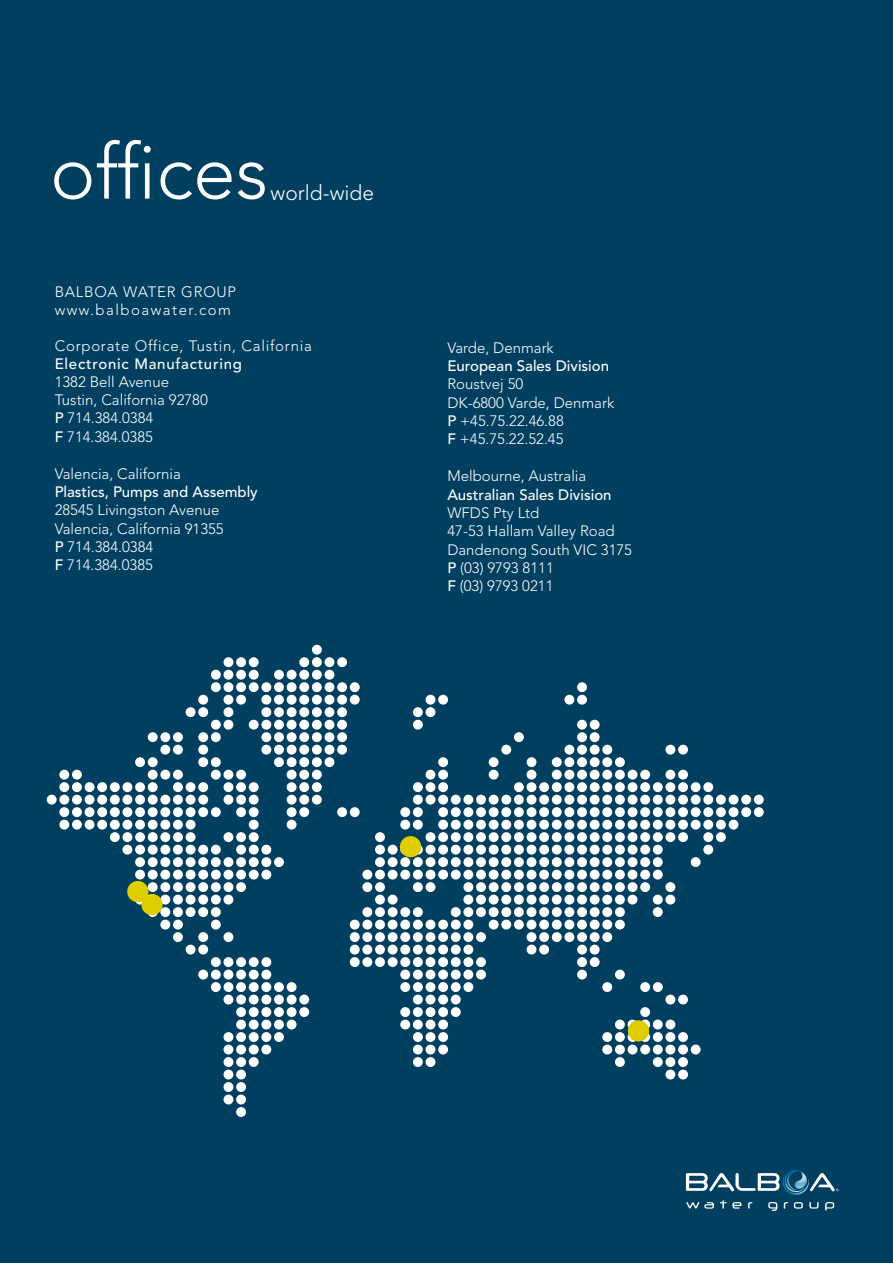
<style>
.page{position:relative;width:893px;height:1263px;background:#003f5f}
.page>*{position:absolute;margin:0;border:0;box-sizing:border-box;transform-origin:0 0}
.t1{font:300 76.35px "Avenir LT Std";color:#fff}
.t2{font:300 21px "Avenir LT Std";color:#fff}
.t3{font:300 15px/18.3px "Avenir LT Std";color:#fff}
.t4{font:500 15px "Avenir LT Std";color:#fff}
.t5{font:300 15px/18px "Avenir LT Std";letter-spacing:.1em;color:#fff}
.t6{font:300 15px "Avenir LT Std";letter-spacing:.05em;color:#fff}
.t7{font:500 15px "Avenir LT Std";letter-spacing:.05em;color:#fff}
.s1{font-weight:500}
</style>
<div class="page">
<svg style="left:686px;top:1169px;width:153px;height:41px"></svg>
<svg style="left:47px;top:645px;width:717px;height:472px"></svg>
<div style="left:127px;top:881px;width:21px;height:21px;background:#dece00;border-radius:50%"></div>
<div style="left:141px;top:894px;width:22px;height:21px;background:#dece00;border-radius:50%"></div>
<div style="left:400px;top:836px;width:21px;height:21px;background:#dece00;border-radius:50%"></div>
<div style="left:628px;top:1020px;width:21px;height:21px;background:#dece00;border-radius:50%"></div>
<h1 class="t1" style="left:50px;top:127px;width:220px">offices</h1>
<h2 class="t2" style="left:271px;top:180px;width:105px">world-wide</h2>
<p class="t5" style="left:55px;top:283px;width:183px">BALBOA WATER GROUP www.balboawater.com</p>
<p class="t6" style="left:55px;top:337px;width:259px">Corporate Office, Tustin, California</p>
<p class="t7" style="left:55px;top:355px;width:189px">Electronic Manufacturing</p>
<p class="t3" style="left:55px;top:373px;width:155px">1382 Bell Avenue<br>Tustin, California 92780<br><span class="s1">P</span> 714.384.0384<br><span class="s1">F</span> 714.384.0385</p>
<p class="t3" style="left:55px;top:464px;width:128px">Valencia, California</p>
<p class="t4" style="left:55px;top:483px;width:205px">Plastics, Pumps and Assembly</p>
<p class="t3" style="left:55px;top:501px;width:171px">28545 Livingston Avenue<br>Valencia, California 91355<br><span class="s1">P</span> 714.384.0384<br><span class="s1">F</span> 714.384.0385</p>
<p class="t3" style="left:447px;top:338px;width:108px">Varde, Denmark</p>
<p class="t4" style="left:447px;top:357px;width:163px">European Sales Division</p>
<p class="t3" style="left:447px;top:375px;width:168px">Roustvej 50<br>DK-6800 Varde, Denmark<br><span class="s1">P</span> +45.75.22.46.88<br><span class="s1">F</span> +45.75.22.52.45</p>
<p class="t3" style="left:447px;top:467px;width:140px">Melbourne, Australia</p>
<p class="t4" style="left:447px;top:486px;width:166px">Australian Sales Division</p>
<p class="t3" style="left:447px;top:503px;width:186px">WFDS Pty Ltd<br>47-53 Hallam Valley Road<br>Dandenong South VIC 3175<br><span class="s1">P</span> (03) 9793 8111<br><span class="s1">F</span> (03) 9793 0211</p>
</div>
